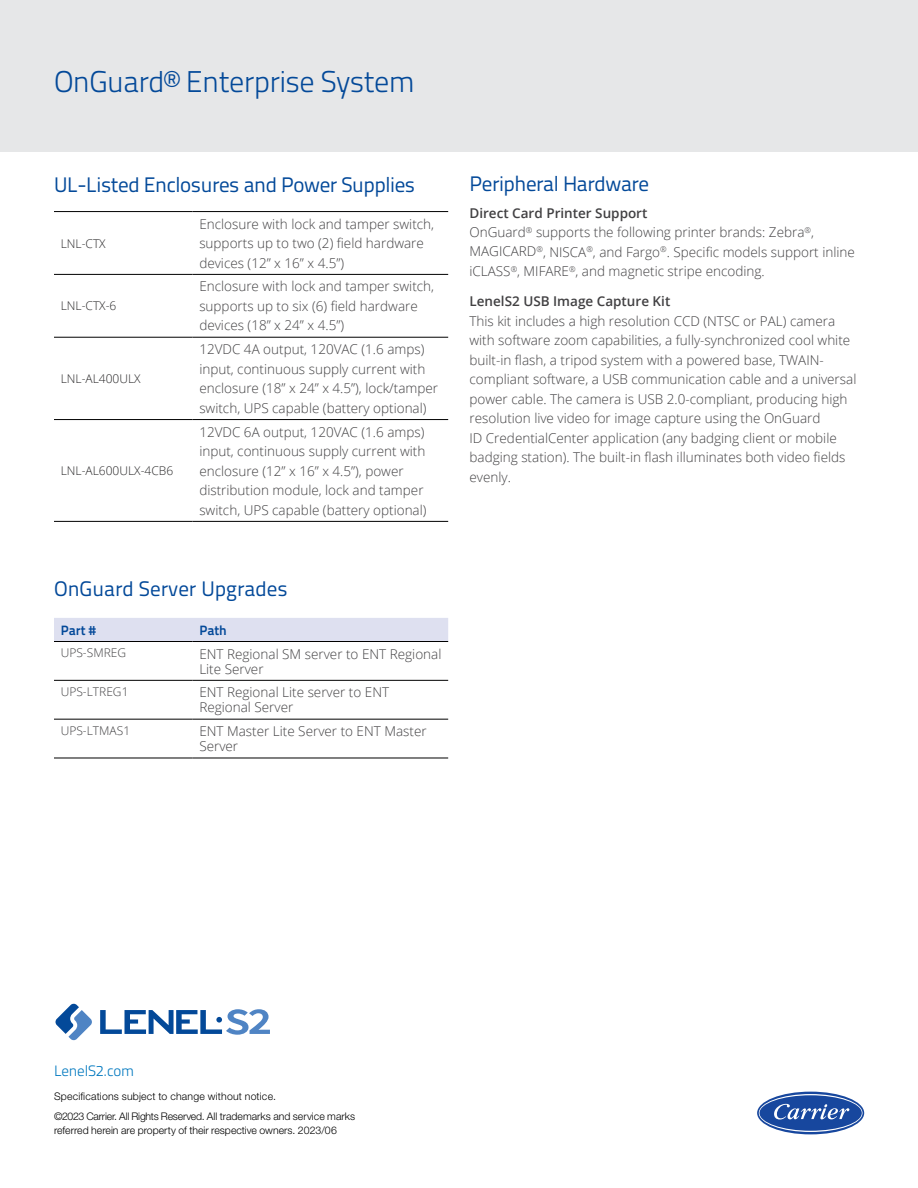
<style>
.page{position:relative;width:918px;height:1188px;background:#fff}
.page>*{position:absolute;margin:0;border:0;box-sizing:border-box;transform-origin:0 0}
.t1{font:300 30px "Titillium Text 22 L";letter-spacing:-.02em;color:#034999}
.t2{font:21px "Titillium Text 22 L";letter-spacing:-.02em;color:#034999}
.t3{font:21px "Titillium Text 22 L";color:#034999}
.t4{font:300 15px "Titillium Text 22 L";letter-spacing:-.015em;color:#0078bf}
.t5{font:300 13.5px/19.5px "Open Sans";color:#414042}
.t6{font:600 13.5px "Open Sans";color:#414042}
.t7{font:700 13.5px "Titillium Text 22 L";color:#034999}
.t8{font:300 12px "Open Sans";color:#292829}
.t9{font:300 12px "Open Sans";color:#414042}
.t10{font:300 10.5px/20.2px "Helvetica Neue LT Pro";color:#000}
.s1{font-weight:600}
</style>
<div class="page">
<div style="left:0;top:0;width:918px;height:151px;background:#e6e7e8"></div>
<div style="left:54px;top:618px;width:394px;height:23px;background:#dee0f0"></div>
<hr style="left:54px;top:641px;width:139px;height:1px;background:#000">
<hr style="left:193px;top:641px;width:255px;height:1px;background:#000">
<hr style="left:54px;top:680px;width:139px;height:1px;background:#000">
<hr style="left:193px;top:680px;width:255px;height:1px;background:#000">
<hr style="left:54px;top:719px;width:139px;height:1px;background:#000">
<hr style="left:193px;top:719px;width:255px;height:1px;background:#000">
<hr style="left:54px;top:758px;width:139px;height:1px;background:#000">
<hr style="left:193px;top:758px;width:255px;height:1px;background:#000">
<hr style="left:54px;top:211px;width:139px;height:1px;background:#000">
<hr style="left:193px;top:211px;width:255px;height:1px;background:#000">
<hr style="left:54px;top:274px;width:139px;height:1px;background:#000">
<hr style="left:193px;top:274px;width:255px;height:1px;background:#000">
<hr style="left:54px;top:337px;width:139px;height:1px;background:#000">
<hr style="left:193px;top:337px;width:255px;height:1px;background:#000">
<hr style="left:54px;top:419px;width:139px;height:1px;background:#000">
<hr style="left:193px;top:419px;width:255px;height:1px;background:#000">
<hr style="left:54px;top:521px;width:139px;height:1px;background:#000">
<hr style="left:193px;top:521px;width:255px;height:1px;background:#000">
<svg style="left:100px;top:1009px;width:170px;height:26px"></svg>
<svg style="left:55px;top:1003px;width:37px;height:38px"></svg>
<div style="left:757px;top:1092px;width:107px;height:42px;background:#17479e;border-radius:50%"></div>
<svg style="left:759px;top:1094px;width:104px;height:38px"></svg>
<h1 class="t1" style="left:54px;top:59px;width:362px">OnGuard® Enterprise System</h1>
<h2 class="t2" style="left:54px;top:169px;width:363px">UL-Listed Enclosures and Power Supplies</h2>
<p class="t8" style="left:61px;top:235px;width:47px">LNL-CTX</p>
<p class="t8" style="left:61px;top:298px;width:57px">LNL-CTX-6</p>
<p class="t8" style="left:61px;top:370px;width:81px">LNL-AL400ULX</p>
<p class="t8" style="left:61px;top:462px;width:114px">LNL-AL600ULX-4CB6</p>
<p class="t5" style="left:199px;top:214px;width:236px">Enclosure with lock and tamper switch, supports up to two (2) field hardware devices (12” x 16” x 4.5”)</p>
<p class="t5" style="left:199px;top:276px;width:236px">Enclosure with lock and tamper switch, supports up to six (6) field hardware devices (18” x 24” x 4.5”)</p>
<p class="t5" style="left:199px;top:339px;width:240px">12VDC 4A output, 120VAC (1.6 amps) input, continuous supply current with enclosure (18” x 24” x 4.5”), lock/tamper switch, UPS capable (battery optional)</p>
<p class="t5" style="left:199px;top:422px;width:229px">12VDC 6A output, 120VAC (1.6 amps) input, continuous supply current with enclosure (12” x 16” x 4.5”), power distribution module, lock and tamper switch, UPS capable (battery optional)</p>
<h2 class="t3" style="left:54px;top:573px;width:235px">OnGuard Server Upgrades</h2>
<p class="t7" style="left:61px;top:620px;width:37px">Part #</p>
<p class="t7" style="left:199px;top:620px;width:29px">Path</p>
<p class="t9" style="left:61px;top:645px;width:67px">UPS-SMREG</p>
<p class="t5" style="left:199px;top:646px;width:244px;line-height:15px">ENT Regional SM server to ENT Regional<br>Lite Server</p>
<p class="t9" style="left:61px;top:684px;width:69px">UPS-LTREG1</p>
<p class="t5" style="left:199px;top:685px;width:191px;line-height:15px">ENT Regional Lite server to ENT<br>Regional Server</p>
<p class="t9" style="left:61px;top:723px;width:71px">UPS-LTMAS1</p>
<p class="t5" style="left:199px;top:723px;width:229px;line-height:15px">ENT Master Lite Server to ENT Master<br>Server</p>
<h2 class="t2" style="left:470px;top:168px;width:181px">Peripheral Hardware</h2>
<p class="t5" style="left:469px;top:202px;width:387px"><span class="s1">Direct Card Printer Support<br></span>OnGuard<sup>®</sup> supports the following printer brands: Zebra<sup>®</sup>, MAGICARD<sup>®</sup>, NISCA<sup>®</sup>, and Fargo<sup>®</sup>. Specific models support inline iCLASS<sup>®</sup>, MIFARE<sup>®</sup>, and magnetic stripe encoding.</p>
<p class="t6" style="left:469px;top:292px;width:202px">LenelS2 USB Image Capture Kit</p>
<p class="t5" style="left:469px;top:311px;width:388px">This kit includes a high resolution CCD (NTSC or PAL) camera with software zoom capabilities, a fully-synchronized cool white built-in flash, a tripod system with a powered base, TWAIN&shy;compliant software, a USB communication cable and a universal power cable. The camera is USB 2.0-compliant, producing high resolution live video for image capture using the OnGuard<br>ID CredentialCenter application (any badging client or mobile badging station). The built-in flash illuminates both video fields evenly.</p>
<p class="t4" style="left:54px;top:1059px;width:82px">LenelS2.com</p>
<p class="t10" style="left:54px;top:1086px;width:303px">Specifications subject to change without notice.<br>©2023 Carrier. All Rights Reserved. All trademarks and service marks</p>
<p class="t10" style="left:54px;top:1120px;width:284px">referred herein are property of their respective owners. 2023/06</p>
</div>
